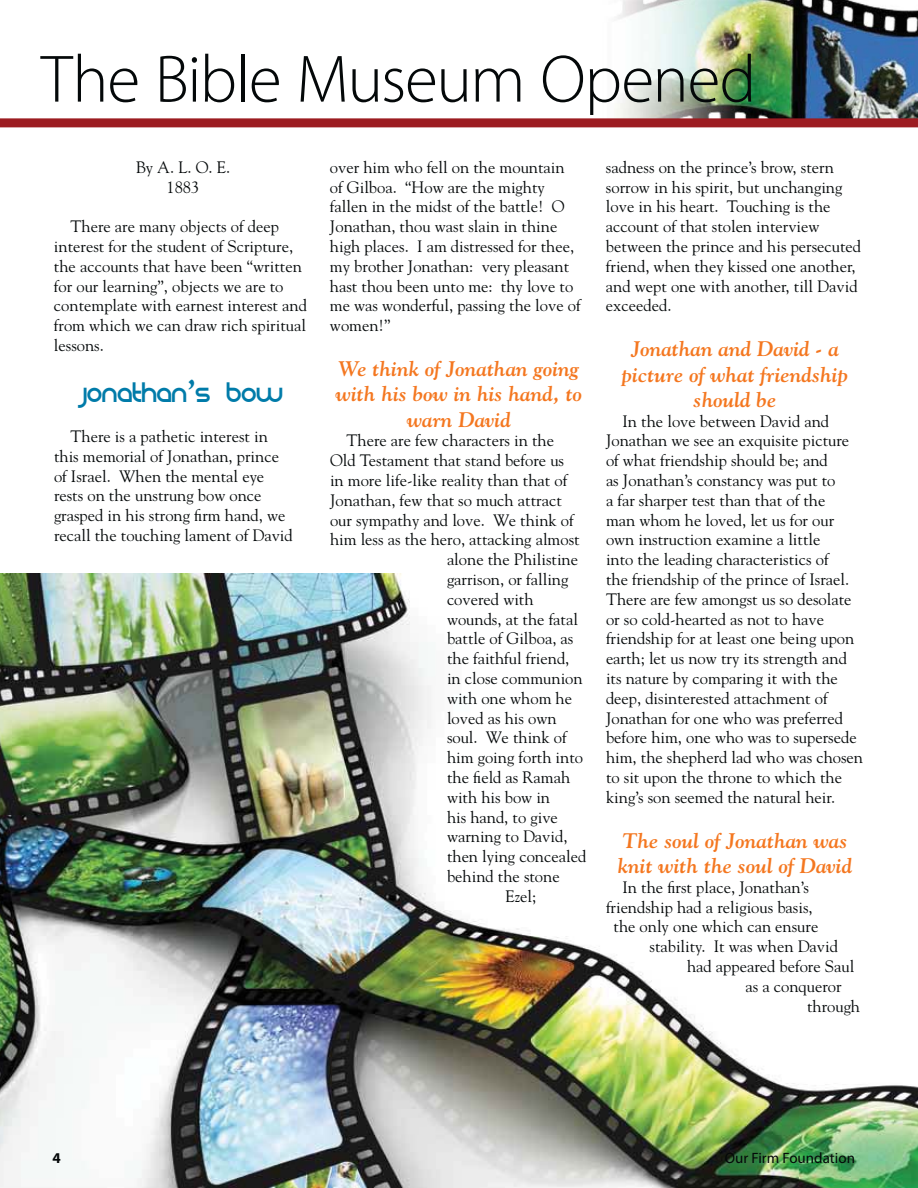
<style>
.page{position:relative;width:918px;height:1188px;background:#fff}
.page>*{position:absolute;margin:0;border:0;box-sizing:border-box;transform-origin:0 0}
.t1{font:300 67.5px "Myriad Pro";letter-spacing:-.02em;color:#040809}
.t2{font:31.5px "REZ";color:#007ba9}
.t3{font:italic 700 21px/25.2px "Goudy";color:#f47720;text-align:center}
.t4{font:16.5px/19.8px "Goudy";color:#040809}
.t5{font:15px "Myriad Pro";color:#040809}
.t6{font:700 15px "Myriad Pro";color:#040809}
.s1{font-family:"Goudy";font-weight:700}
</style>
<div class="page">
<img style="left:0;top:573px;width:918px;height:615px">
<img style="left:616px;top:0;width:302px;height:118px">
<div style="left:0;top:118px;width:918px;height:9px;background:#9c1c21"></div>
<h1 class="t1" style="left:41px;top:39px;width:717px">The Bible Museum Opened</h1>
<p class="t4" style="left:136px;top:158px;width:96px;text-align:center">By A. L. O. E.<br>1883</p>
<p class="t4" style="left:54px;top:218px;width:254px;text-indent:16px">There are many objects of deep interest for the student of Scripture, the accounts that have been “written for our learning”, objects we are to contemplate with earnest interest and from which we can draw rich spiritual lessons.</p>
<h2 class="t2" style="left:83px;top:379px;width:202px">Jonathan<span class="s1">’</span>s Bow</h2>
<p class="t4" style="left:54px;top:428px;width:240px;text-indent:16px">There is a pathetic interest in this memorial of Jonathan, prince of Israel. When the mental eye rests on the unstrung bow once grasped in his strong firm hand, we recall the touching lament of David</p>
<p class="t4" style="left:330px;top:158px;width:252px">over him who fell on the mountain of Gilboa. “How are the mighty fallen in the midst of the battle! O<br>Jonathan, thou wast slain in thine high places. I am distressed for thee, my brother Jonathan: very pleasant hast thou been unto me: thy love to me was wonderful, passing the love of women!”</p>
<p class="t3" style="left:336px;top:358px;width:248px">We think of Jonathan going with his bow in his hand, to warn David</p>
<p class="t4" style="left:347px;top:432px;width:209px">There are few characters in the</p>
<p class="t4" style="left:330px;top:452px;width:236px">Old Testament that stand before us</p>
<p class="t4" style="left:330px;top:472px;width:239px">in more life-like reality than that of</p>
<p class="t4" style="left:330px;top:491px;width:233px">Jonathan, few that so much attract</p>
<p class="t4" style="left:330px;top:511px;width:245px">our sympathy and love. We think of</p>
<p class="t4" style="left:330px;top:531px;width:251px">him less as the hero, attacking almost</p>
<p class="t4" style="left:447px;top:551px;width:133px">alone the Philistine</p>
<p class="t4" style="left:447px;top:571px;width:123px">garrison, or falling</p>
<p class="t4" style="left:447px;top:590px;width:88px">covered with</p>
<p class="t4" style="left:447px;top:610px;width:133px">wounds, at the fatal</p>
<p class="t4" style="left:447px;top:630px;width:128px">battle of Gilboa, as</p>
<p class="t4" style="left:447px;top:650px;width:124px">the faithful friend,</p>
<p class="t4" style="left:447px;top:670px;width:137px">in close communion</p>
<p class="t4" style="left:447px;top:689px;width:127px">with one whom he</p>
<p class="t4" style="left:447px;top:709px;width:111px">loved as his own</p>
<p class="t4" style="left:447px;top:729px;width:121px">soul. We think of</p>
<p class="t4" style="left:447px;top:749px;width:138px">him going forth into</p>
<p class="t4" style="left:447px;top:769px;width:125px">the field as Ramah</p>
<p class="t4" style="left:447px;top:788px;width:105px">with his bow in</p>
<p class="t4" style="left:447px;top:808px;width:112px">his hand, to give</p>
<p class="t4" style="left:447px;top:828px;width:122px">warning to David,</p>
<p class="t4" style="left:447px;top:848px;width:141px">then lying concealed</p>
<p class="t4" style="left:447px;top:868px;width:114px">behind the stone</p>
<p class="t4" style="left:505px;top:887px;width:32px">Ezel;</p>
<p class="t4" style="left:606px;top:158px;width:257px">sadness on the prince’s brow, stern sorrow in his spirit, but unchanging love in his heart. Touching is the account of that stolen interview between the prince and his persecuted friend, when they kissed one another, and wept one with another, till David exceeded.</p>
<p class="t3" style="left:622px;top:338px;width:228px">Jonathan and David - a picture of what friendship should be</p>
<p class="t4" style="left:606px;top:412px;width:259px;text-indent:16px">In the love between David and Jonathan we see an exquisite picture of what friendship should be; and<br>as Jonathan’s constancy was put to<br>a far sharper test than that of the<br>man whom he loved, let us for our own instruction examine a little<br>into the leading characteristics of<br>the friendship of the prince of Israel.<br>There are few amongst us so desolate or so cold-hearted as not to have friendship for at least one being upon earth; let us now try its strength and its nature by comparing it with the deep, disinterested attachment of Jonathan for one who was preferred before him, one who was to supersede him, the shepherd lad who was chosen to sit upon the throne to which the king’s son seemed the natural heir.</p>
<p class="t3" style="left:618px;top:830px;width:236px;text-align:left">The soul of Jonathan was knit with the soul of David</p>
<p class="t4" style="left:623px;top:878px;width:188px">In the first place, Jonathan’s</p>
<p class="t4" style="left:606px;top:898px;width:208px">friendship had a religious basis,</p>
<p class="t4" style="left:614px;top:918px;width:206px">the only one which can ensure</p>
<p class="t4" style="left:650px;top:938px;width:190px">stability. It was when David</p>
<p class="t4" style="left:687px;top:958px;width:169px">had appeared before Saul</p>
<p class="t4" style="left:746px;top:977px;width:98px">as a conqueror</p>
<p class="t4" style="left:807px;top:997px;width:55px">through</p>
<p class="t6" style="left:53px;top:1149px;width:10px">4</p>
<p class="t5" style="left:725px;top:1153px;width:132px">Our Firm Foundation</p>
</div>
